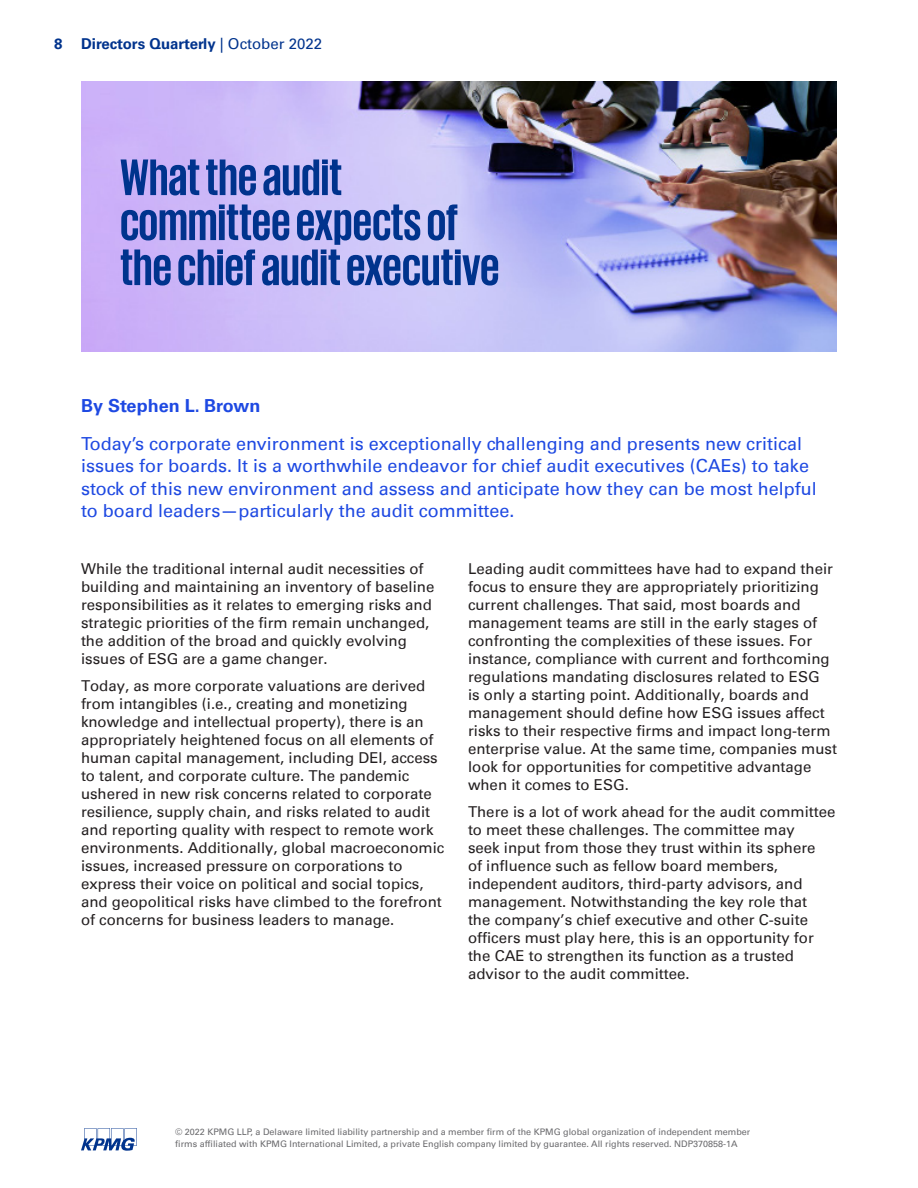
<style>
.page{position:relative;width:918px;height:1188px;background:#fff}
.page>*{position:absolute;margin:0;border:0;box-sizing:border-box;transform-origin:0 0}
.t1{font:700 52.5px/45px "KPMG";color:#00338d}
.t2{font:18px/22.5px "Univers 55 Roman";color:#1e49e2}
.t3{font:700 18px "Univers 65";color:#1e49e2}
.t4{font:15px/18px "Univers 55 Roman";color:#231f20}
.t5{font:700 15px "Univers 65";color:#00338d}
.t6{font:9px/12px "Univers 55 Roman";color:#69696c}
.s1{font-family:"Univers 55 Roman";font-weight:400}
</style>
<div class="page">
<img style="left:81px;top:81px;width:756px;height:270px">
<svg style="left:81px;top:1128px;width:56px;height:23px"></svg>
<p class="t5" style="left:54px;top:34px;width:270px">8 Directors Quarterly <span class="s1">| October 2022</span></p>
<h1 class="t1" style="left:120px;top:153px;width:381px">What the audit committee expects of the chief audit executive</h1>
<p class="t3" style="left:81px;top:396px;width:181px">By Stephen L. Brown</p>
<p class="t2" style="left:81px;top:432px;width:737px">Today’s corporate environment is exceptionally challenging and presents new critical issues for boards. It is a worthwhile endeavor for chief audit executives (CAEs) to take stock of this new environment and assess and anticipate how they can be most helpful to board leaders—particularly the audit committee.</p>
<p class="t4" style="left:81px;top:560px;width:355px">While the traditional internal audit necessities of building and maintaining an inventory of baseline responsibilities as it relates to emerging risks and strategic priorities of the firm remain unchanged, the addition of the broad and quickly evolving issues of ESG are a game changer.</p>
<p class="t4" style="left:81px;top:677px;width:365px">Today, as more corporate valuations are derived from intangibles (i.e., creating and monetizing knowledge and intellectual property), there is an appropriately heightened focus on all elements of human capital management, including DEI, access to talent, and corporate culture. The pandemic ushered in new risk concerns related to corporate resilience, supply chain, and risks related to audit and reporting quality with respect to remote work environments. Additionally, global macroeconomic issues, increased pressure on corporations to express their voice on political and social topics, and geopolitical risks have climbed to the forefront of concerns for business leaders to manage.</p>
<p class="t4" style="left:468px;top:560px;width:371px">Leading audit committees have had to expand their focus to ensure they are appropriately prioritizing current challenges. That said, most boards and management teams are still in the early stages of confronting the complexities of these issues. For instance, compliance with current and forthcoming regulations mandating disclosures related to ESG<br>is only a starting point. Additionally, boards and management should define how ESG issues affect risks to their respective firms and impact long-term enterprise value. At the same time, companies must look for opportunities for competitive advantage when it comes to ESG.</p>
<p class="t4" style="left:468px;top:803px;width:369px">There is a lot of work ahead for the audit committee to meet these challenges. The committee may<br>seek input from those they trust within its sphere<br>of influence such as fellow board members, independent auditors, third-party advisors, and management. Notwithstanding the key role that<br>the company’s chief executive and other C-suite officers must play here, this is an opportunity for the CAE to strengthen its function as a trusted advisor to the audit committee.</p>
<p class="t6" style="left:175px;top:1126px;width:577px">© 2022 KPMG LLP, a Delaware limited liability partnership and a member firm of the KPMG global organization of independent member firms affiliated with KPMG International Limited, a private English company limited by guarantee. All rights reserved. NDP370858-1A</p>
</div>
